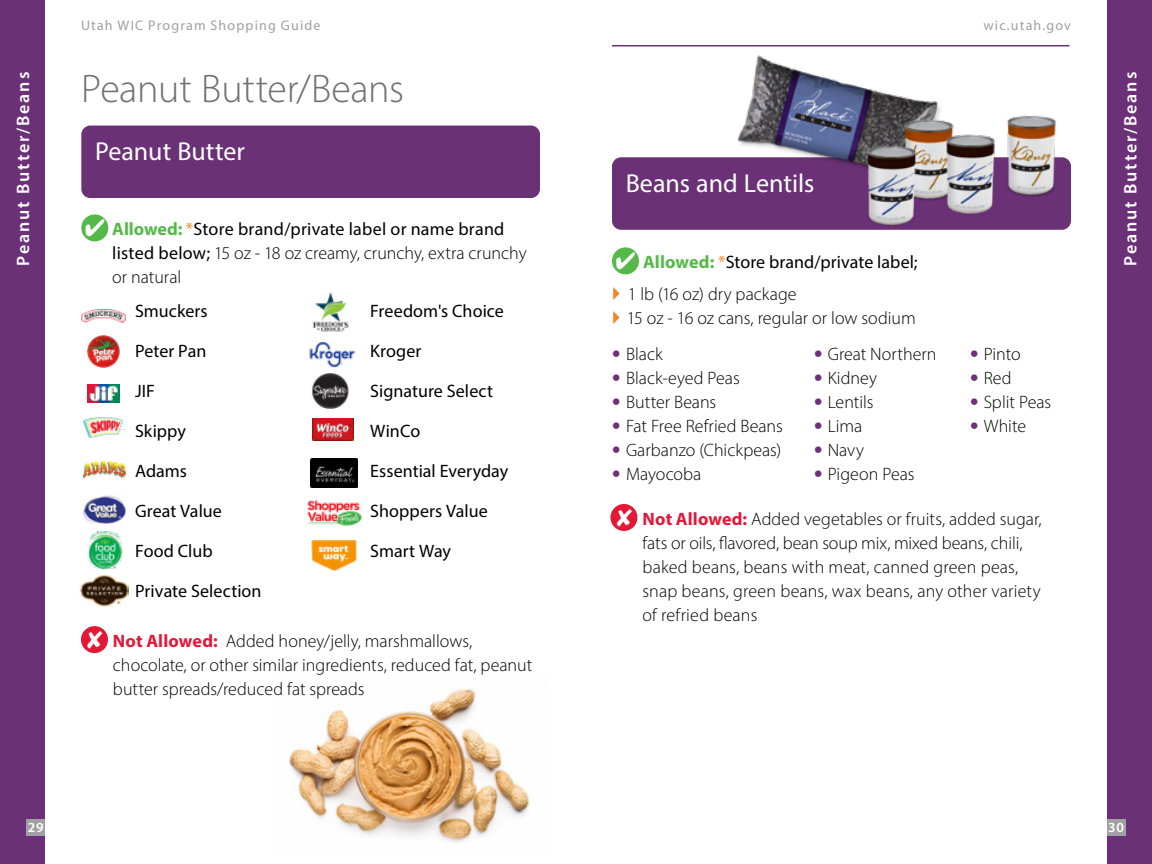
<style>
.page{position:relative;width:1152px;height:864px;background:#fff}
.page>*{position:absolute;margin:0;border:0;box-sizing:border-box;transform-origin:0 0}
.t1{font:300 40px "Myriad Pro";letter-spacing:-.01em;color:#717073}
.t2{font:26px "Myriad Pro";color:#fff}
.t3{font:300 18px/24px "Myriad Pro";color:#000}
.t4{font:18px/24px "Myriad Pro";letter-spacing:.005em;color:#000}
.t5{font:600 18px "Myriad Pro";letter-spacing:.105em;color:#fff}
.t6{font:14px "Myriad Pro";letter-spacing:.085em;color:#a1a1a4}
.t7{font:600 14px "Myriad Pro";color:#fff}
.s1{color:#fff}
.s2{font-weight:700;color:#54b948}
.s3{color:#f58427}
.s4{font-weight:300}
.s5{font-weight:700;color:#e31837}
.s6{font-family:"Helvetica Neue";color:#6b3176}
</style>
<div class="page">
<img style="left:289px;top:689px;width:241px;height:154px">
<div style="left:81px;top:126px;width:459px;height:72px;background:#6b3176;border-radius:9px"></div>
<div style="left:81px;top:214px;width:27px;height:27px;background:#54b948;border-radius:50%"></div>
<img style="left:81px;top:309px;width:45px;height:14px">
<img style="left:88px;top:335px;width:31px;height:32px">
<img style="left:88px;top:384px;width:31px;height:19px">
<img style="left:83px;top:417px;width:43px;height:20px">
<img style="left:84px;top:462px;width:42px;height:16px">
<img style="left:82px;top:495px;width:44px;height:29px">
<img style="left:309px;top:342px;width:46px;height:26px">
<img style="left:313px;top:419px;width:41px;height:21px">
<img style="left:89px;top:532px;width:33px;height:37px">
<img style="left:311px;top:374px;width:38px;height:35px">
<img style="left:312px;top:292px;width:37px;height:40px">
<div style="left:81px;top:626px;width:27px;height:27px;background:#e31837;border-radius:50%"></div>
<img style="left:311px;top:459px;width:47px;height:28px">
<img style="left:304px;top:500px;width:58px;height:27px">
<img style="left:312px;top:540px;width:45px;height:31px">
<div style="left:0;top:0;width:45px;height:864px;background:#6b3176"></div>
<div style="left:27px;top:819px;width:18px;height:17px;background:#a1a1a4"></div>
<div style="left:1107px;top:0;width:45px;height:864px;background:#6b3176"></div>
<div style="left:1107px;top:819px;width:18px;height:17px;background:#a1a1a4"></div>
<div style="left:612px;top:247px;width:27px;height:27px;background:#54b948;border-radius:50%"></div>
<div style="left:612px;top:157px;width:459px;height:73px;background:#6b3176;border-radius:9px"></div>
<div style="left:610px;top:504px;width:27px;height:27px;background:#e31837;border-radius:50%"></div>
<img style="left:732px;top:56px;width:328px;height:170px">
<hr style="left:612px;top:45px;width:457px;height:1px;background:#6b3176">
<img style="left:79px;top:575px;width:50px;height:32px">
<p class="t5" style="left:12px;top:266px;width:196px;rotate:-90deg">Peanut Butter/Beans</p>
<p class="t6" style="left:81px;top:16px;width:241px">Utah WIC Program Shopping Guide</p>
<p class="t6" style="left:983px;top:16px;width:89px">wic.utah.gov</p>
<h1 class="t1" style="left:81px;top:65px;width:324px">Peanut Butter/Beans</h1>
<h2 class="t2" style="left:95px;top:136px;width:152px">Peanut Butter</h2>
<p class="t4" style="left:112px;top:217px;width:416px;text-indent:-27px"><span class="s1">✔</span> <span class="s2">Allowed:</span> <span class="s3">*</span>Store brand/private label or name brand listed below; <span class="s4">15 oz - 18 oz creamy, crunchy, extra crunchy or natural</span></p>
<p class="t4" style="left:135px;top:299px;width:74px">Smuckers</p>
<p class="t4" style="left:135px;top:339px;width:73px">Peter Pan</p>
<p class="t4" style="left:135px;top:379px;width:21px">JIF</p>
<p class="t4" style="left:135px;top:419px;width:52px">Skippy</p>
<p class="t4" style="left:135px;top:459px;width:54px">Adams</p>
<p class="t4" style="left:135px;top:499px;width:88px">Great Value</p>
<p class="t4" style="left:135px;top:539px;width:79px">Food Club</p>
<p class="t4" style="left:135px;top:579px;width:128px">Private Selection</p>
<p class="t4" style="left:370px;top:299px;width:135px">Freedom's Choice</p>
<p class="t4" style="left:370px;top:339px;width:53px">Kroger</p>
<p class="t4" style="left:370px;top:379px;width:124px">Signature Select</p>
<p class="t4" style="left:370px;top:419px;width:51px">WinCo</p>
<p class="t4" style="left:370px;top:459px;width:140px">Essential Everyday</p>
<p class="t4" style="left:370px;top:499px;width:119px">Shoppers Value</p>
<p class="t4" style="left:370px;top:539px;width:82px">Smart Way</p>
<p class="t3" style="left:113px;top:629px;width:421px;text-indent:-26px"><span class="s1">✘</span> <span class="s5">Not Allowed:</span> Added honey/jelly, marshmallows, chocolate, or other similar ingredients, reduced fat, peanut butter spreads/reduced fat spreads</p>
<h2 class="t2" style="left:626px;top:167px;width:190px">Beans and Lentils</h2>
<p class="t4" style="left:616px;top:250px;width:304px"><span class="s1">✔</span> <span class="s2">Allowed:</span> <span class="s3">*</span>Store brand/private label;</p>
<p class="t3" style="left:627px;top:282px;width:291px">1 lb (16 oz) dry package<br>15 oz - 16 oz cans, regular or low sodium</p>
<p class="t3" style="left:814px;top:342px;width:124px"><span class="s6">•</span> Great Northern</p>
<p class="t3" style="left:814px;top:366px;width:65px"><span class="s6">•</span> Kidney</p>
<p class="t3" style="left:814px;top:390px;width:61px"><span class="s6">•</span> Lentils</p>
<p class="t3" style="left:814px;top:414px;width:50px"><span class="s6">•</span> Lima</p>
<p class="t3" style="left:814px;top:438px;width:52px"><span class="s6">•</span> Navy</p>
<p class="t3" style="left:814px;top:462px;width:102px"><span class="s6">•</span> Pigeon Peas</p>
<p class="t3" style="left:612px;top:342px;width:52px"><span class="s6">•</span> Black</p>
<p class="t3" style="left:612px;top:366px;width:129px"><span class="s6">•</span> Black-eyed Peas</p>
<p class="t3" style="left:612px;top:390px;width:106px"><span class="s6">•</span> Butter Beans</p>
<p class="t3" style="left:612px;top:414px;width:172px"><span class="s6">•</span> Fat Free Refried Beans</p>
<p class="t3" style="left:612px;top:438px;width:171px"><span class="s6">•</span> Garbanzo (Chickpeas)</p>
<p class="t3" style="left:612px;top:462px;width:91px"><span class="s6">•</span> Mayocoba</p>
<p class="t3" style="left:970px;top:342px;width:52px"><span class="s6">•</span> Pinto</p>
<p class="t3" style="left:970px;top:366px;width:43px"><span class="s6">•</span> Red</p>
<p class="t3" style="left:970px;top:390px;width:83px"><span class="s6">•</span> Split Peas</p>
<p class="t3" style="left:970px;top:414px;width:58px"><span class="s6">•</span> White</p>
<p class="t3" style="left:642px;top:507px;width:401px;text-indent:-26px"><span class="s1">✘</span> <span class="s5">Not Allowed:</span> Added vegetables or fruits, added sugar, fats or oils, flavored, bean soup mix, mixed beans, chili, baked beans, beans with meat, canned green peas, snap beans, green beans, wax beans, any other variety of refried beans</p>
<p class="t5" style="left:1119px;top:266px;width:196px;rotate:-90deg">Peanut Butter/Beans</p>
<p class="t7" style="left:28px;top:818px;width:17px">29</p>
<p class="t7" style="left:1108px;top:818px;width:17px">30</p>
</div>
